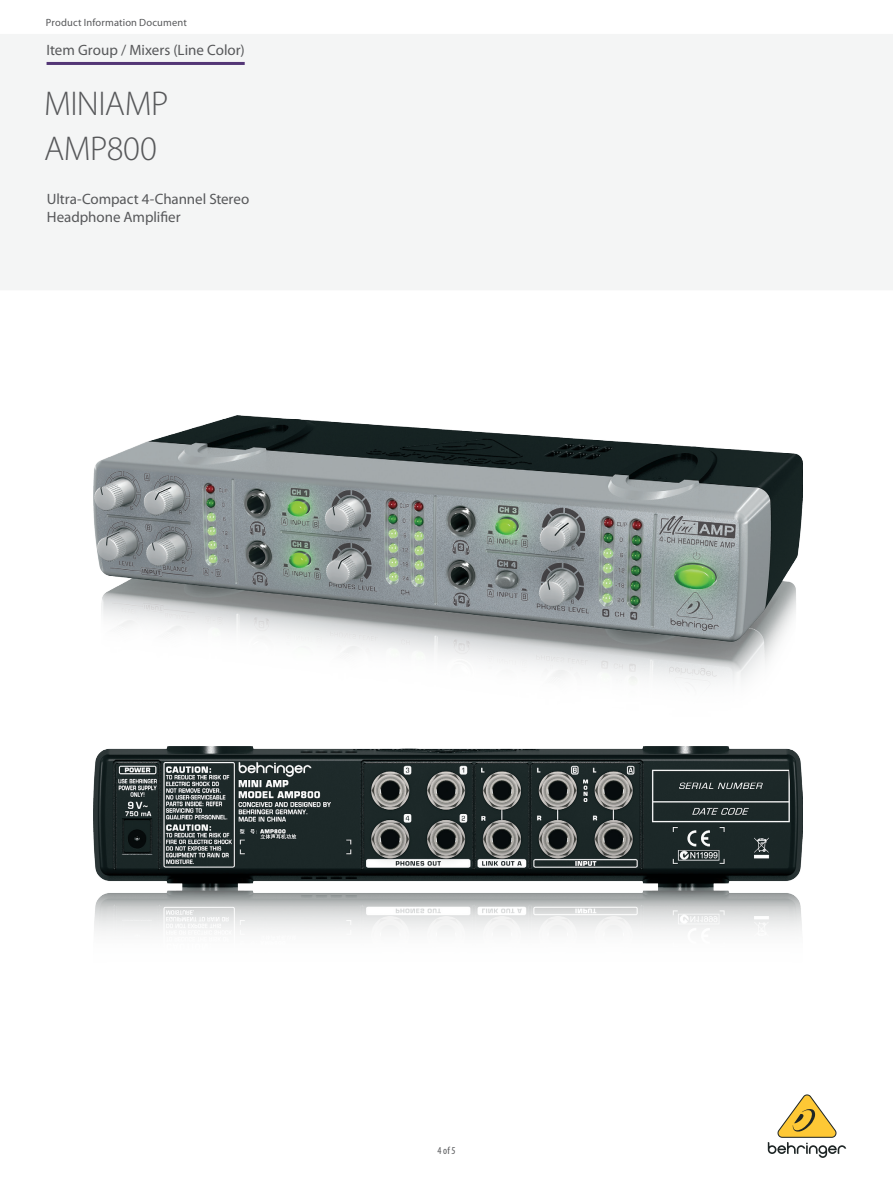
<style>
.page{position:relative;width:893px;height:1188px;background:#fff}
.page>*{position:absolute;margin:0;border:0;box-sizing:border-box;transform-origin:0 0}
.t1{font:300 34.5px/44.8px "Myriad Pro";letter-spacing:-.015em;color:#57585a}
.t2{font:15px/18px "Myriad Pro";letter-spacing:-.005em;color:#57585a}
.t3{font:10.5px "Myriad Pro";letter-spacing:.015em;color:#57585a}
.t4{font:condensed 10.5px "Myriad Pro";color:#57585a}
</style>
<div class="page">
<img style="left:0;top:34px;width:893px;height:1117px">
<hr style="left:47px;top:62px;width:198px;height:3px;background:#533676">
<svg style="left:768px;top:1094px;width:78px;height:64px"></svg>
<img style="left:94px;top:416px;width:709px;height:301px">
<img style="left:94px;top:747px;width:709px;height:215px">
<p class="t3" style="left:46px;top:16px;width:142px">Product Information Document</p>
<p class="t2" style="left:47px;top:40px;width:200px">Item Group / Mixers (Line Color)</p>
<h1 class="t1" style="left:44px;top:82px;width:126px">MINIAMP<br>AMP800</h1>
<p class="t2" style="left:47px;top:190px;width:204px">Ultra-Compact 4-Channel Stereo<br>Headphone Amplifier</p>
<p class="t4" style="left:437px;top:1144px;width:20px">4 of 5</p>
</div>
